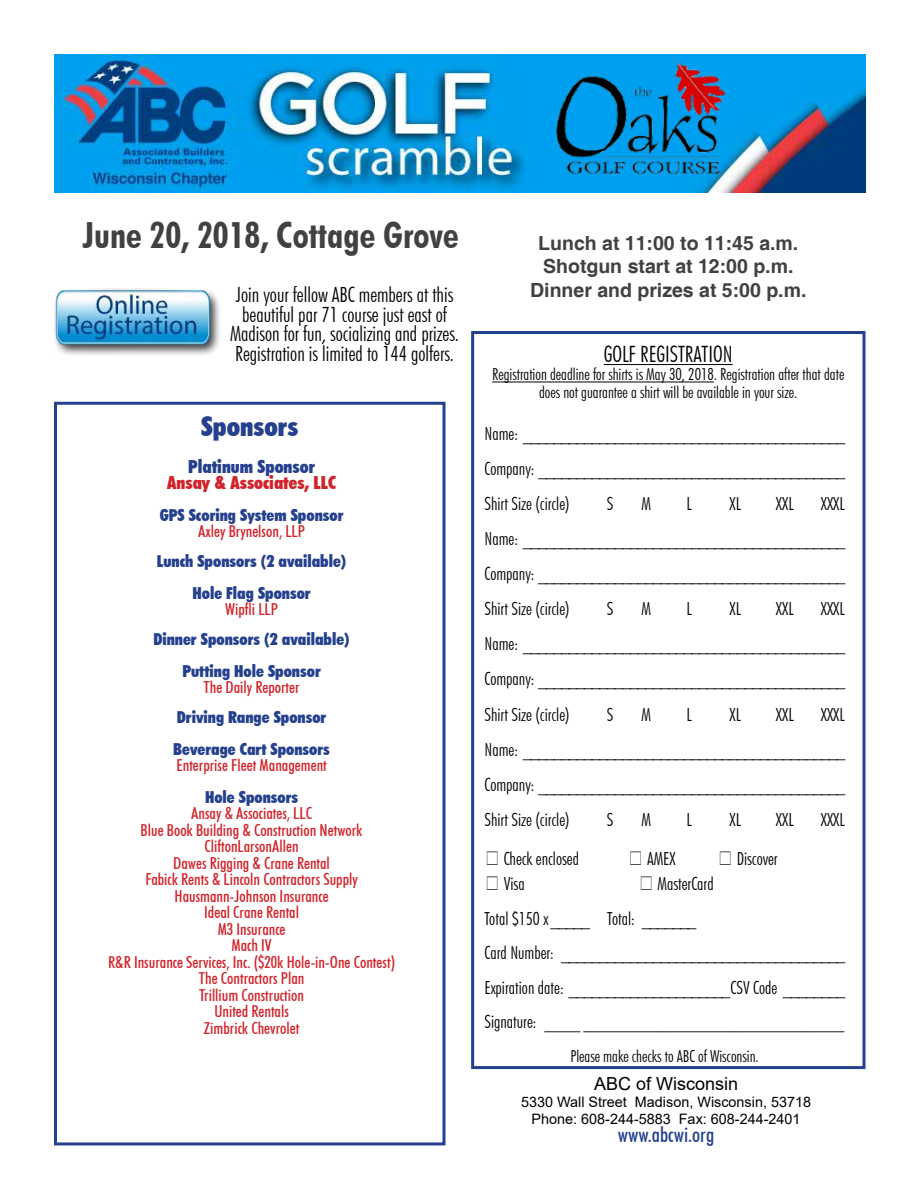
<style>
.page{position:relative;width:918px;height:1188px;background:#fff}
.page>*{position:absolute;margin:0;border:0;box-sizing:border-box;transform-origin:0 0}
.t1{font:700 condensed 36px "Futura BT";color:#414042}
.t2{font:900 condensed 27px "Futura BT";color:#25408f}
.t3{font:300 condensed 22.5px "Futura BT";color:#000}
.t4{font:300 condensed 21px/19.5px "Futura BT";color:#000;text-align:center}
.t5{font:500 condensed 21px "Futura BT";color:#25408f}
.t6{font:700 19.5px/23.2px "Helvetica";color:#414042;text-align:center}
.t7{font:300 condensed 18px/35.1px "Futura BT";color:#000;text-align:justify}
.t8{font:900 condensed 18px "Futura BT";color:#d2232a}
.t9{font:900 condensed 18px "Futura BT";color:#25408f}
.t10{font:18px "Arial";color:#000}
.t11{font:500 condensed 16.5px/16.5px "Futura BT";color:#d2232a;text-align:center}
.t12{font:900 condensed 16.5px/31.5px "Futura BT";color:#25408f;text-align:center}
.t13{font:300 condensed 16.5px/18px "Futura BT";color:#000;text-align:center}
.t14{font:14.4px/17.2px "Arial";color:#000;text-align:center}
</style>
<div class="page">
<img style="left:54px;top:54px;width:812px;height:138px">
<div style="left:471px;top:331px;width:395px;height:738px;border:3px solid #25408f"></div>
<hr style="left:604px;top:364px;width:129px;height:1px;background:#000">
<hr style="left:492px;top:382px;width:222px;height:1px;background:#000">
<div style="left:54px;top:402px;width:392px;height:743px;border:3px solid #25408f"></div>
<img style="left:543px;top:54px;width:194px;height:132px">
<div style="left:52px;top:287px;width:170px;height:70px;background:#000;opacity:.75"></div>
<img style="left:54px;top:289px;width:157px;height:56px">
<h1 class="t1" style="left:83px;top:214px;width:377px">June 20, 2018, Cottage Grove</h1>
<p class="t4" style="left:230px;top:285px;width:230px">Join your fellow ABC members at this beautiful par 71 course just east of Madison for fun, socializing and prizes.<br>Registration is limited to 144 golfers.</p>
<h2 class="t2" style="left:201px;top:410px;width:99px">Sponsors</h2>
<p class="t9" style="left:188px;top:455px;width:128px">Platinum Sponsor</p>
<p class="t8" style="left:167px;top:472px;width:170px">Ansay &amp; Associates, LLC</p>
<p class="t12" style="left:160px;top:499px;width:185px">GPS Scoring System Sponsor</p>
<p class="t11" style="left:198px;top:523px;width:108px">Axley Brynelson, LLP</p>
<p class="t12" style="left:157px;top:545px;width:191px">Lunch Sponsors (2 available)<br>Hole Flag Sponsor</p>
<p class="t11" style="left:225px;top:601px;width:54px">Wipfli LLP</p>
<p class="t12" style="left:153px;top:623px;width:198px">Dinner Sponsors (2 available)<br>Putting Hole Sponsor</p>
<p class="t11" style="left:204px;top:679px;width:98px">The Daily Reporter</p>
<p class="t12" style="left:173px;top:701px;width:158px;text-align:left">Driving Range Sponsor<br>Beverage Cart Sponsors</p>
<p class="t11" style="left:176px;top:757px;width:152px">Enterprise Fleet Management</p>
<p class="t12" style="left:205px;top:781px;width:95px">Hole Sponsors</p>
<p class="t11" style="left:108px;top:805px;width:289px">Ansay &amp; Associates, LLC<br>Blue Book Building &amp; Construction Network<br>CliftonLarsonAllen<br>Dawes Rigging &amp; Crane Rental<br>Fabick Rents &amp; Lincoln Contractors Supply<br>Hausmann-Johnson Insurance<br>Ideal Crane Rental<br>M3 Insurance<br>Mach IV<br>R&amp;R Insurance Services, Inc. ($20k Hole-in-One Contest)<br>The Contractors Plan<br>Trillium Construction<br>United Rentals<br>Zimbrick Chevrolet</p>
<p class="t6" style="left:530px;top:233px;width:278px">Lunch at 11:00 to 11:45 a.m.<br>Shotgun start at 12:00 p.m.<br>Dinner and prizes at 5:00 p.m.</p>
<p class="t3" style="left:604px;top:341px;width:130px">GOLF REGISTRATION</p>
<p class="t13" style="left:492px;top:365px;width:354px">Registration deadline for shirts is May 30, 2018. Registration after that date does not guarantee a shirt will be available in your size.</p>
<p class="t7" style="left:484px;top:416px;width:362px">Name: __________________________________________ Company: ________________________________________ Shirt Size (circle)</p>
<p class="t7" style="left:607px;top:486px;width:8px">S</p>
<p class="t7" style="left:641px;top:486px;width:11px">M</p>
<p class="t7" style="left:686px;top:486px;width:7px">L</p>
<p class="t7" style="left:730px;top:486px;width:13px">XL</p>
<p class="t7" style="left:776px;top:486px;width:19px">XXL</p>
<p class="t7" style="left:484px;top:486px;width:362px;text-indent:336px">XXXL Name: __________________________________________ Company: ________________________________________ Shirt Size (circle)</p>
<p class="t7" style="left:607px;top:591px;width:8px">S</p>
<p class="t7" style="left:641px;top:591px;width:11px">M</p>
<p class="t7" style="left:686px;top:591px;width:7px">L</p>
<p class="t7" style="left:730px;top:591px;width:13px">XL</p>
<p class="t7" style="left:776px;top:591px;width:19px">XXL</p>
<p class="t7" style="left:484px;top:591px;width:362px;text-indent:336px">XXXL Name: __________________________________________ Company: ________________________________________ Shirt Size (circle)</p>
<p class="t7" style="left:607px;top:697px;width:8px">S</p>
<p class="t7" style="left:641px;top:697px;width:11px">M</p>
<p class="t7" style="left:686px;top:697px;width:7px">L</p>
<p class="t7" style="left:730px;top:697px;width:13px">XL</p>
<p class="t7" style="left:776px;top:697px;width:19px">XXL</p>
<p class="t7" style="left:484px;top:697px;width:362px;text-indent:336px">XXXL Name: __________________________________________ Company: ________________________________________ Shirt Size (circle)</p>
<p class="t7" style="left:607px;top:802px;width:8px">S</p>
<p class="t7" style="left:641px;top:802px;width:11px">M</p>
<p class="t7" style="left:686px;top:802px;width:7px">L</p>
<p class="t7" style="left:730px;top:802px;width:13px">XL</p>
<p class="t7" style="left:776px;top:802px;width:19px">XXL</p>
<p class="t7" style="left:821px;top:802px;width:25px">XXXL</p>
<p class="t7" style="left:504px;top:841px;width:77px">Check enclosed</p>
<p class="t7" style="left:647px;top:841px;width:30px">AMEX</p>
<p class="t7" style="left:737px;top:841px;width:42px">Discover</p>
<p class="t7" style="left:504px;top:866px;width:22px">Visa</p>
<p class="t7" style="left:485px;top:866px;width:362px;line-height:34.7px;text-align:left;text-indent:173px">MasterCard<br>Total $150 x _____ Total: _______<br>Card Number: _____________________________________ Expiration date: _____________________CSV Code ________ Signature: ____ _____________________________</p>
<p class="t13" style="left:570px;top:1047px;width:190px">Please make checks to ABC of Wisconsin.</p>
<p class="t10" style="left:594px;top:1071px;width:146px">ABC of Wisconsin</p>
<p class="t14" style="left:521px;top:1093px;width:291px">5330 Wall Street Madison, Wisconsin, 53718<br>Phone: 608-244-5883 Fax: 608-244-2401</p>
<p class="t5" style="left:618px;top:1122px;width:98px">www.abcwi.org</p>
</div>
